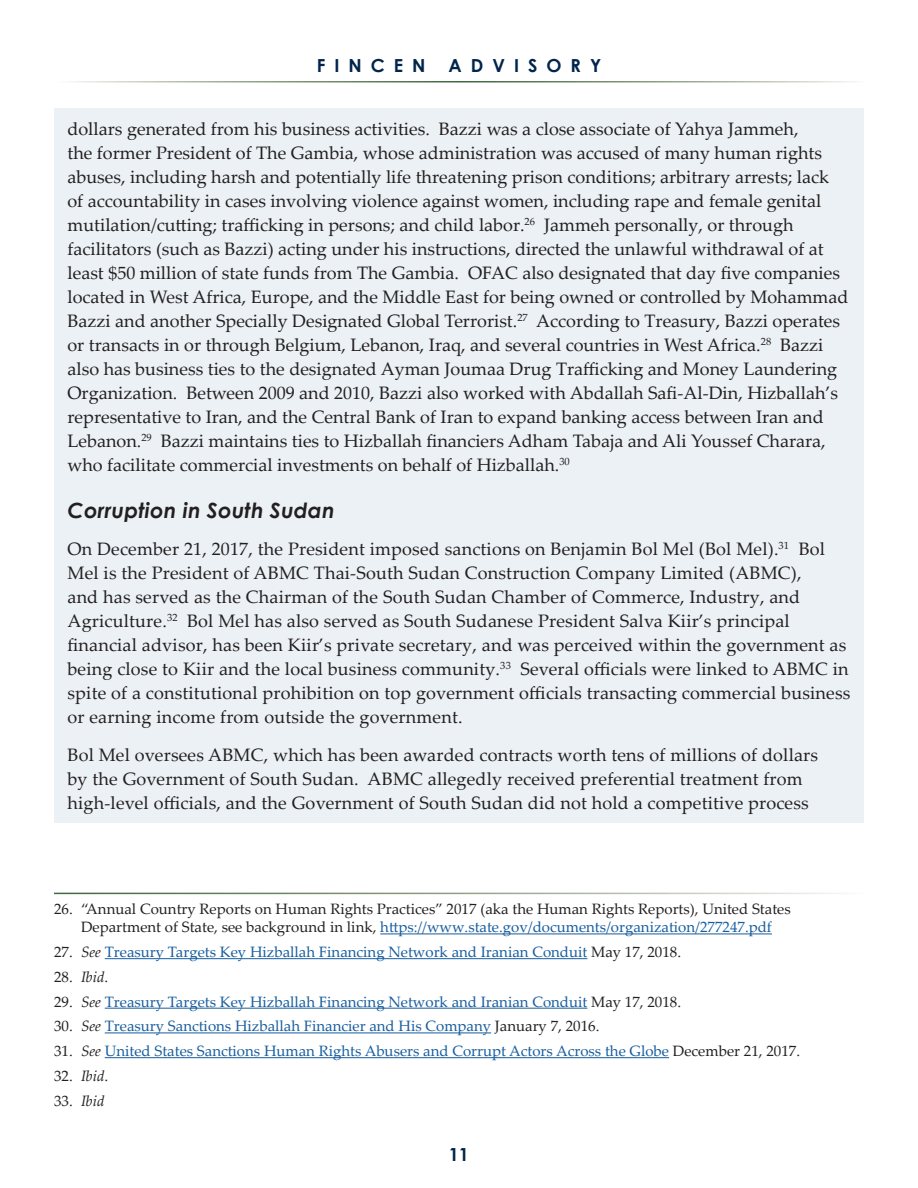
<style>
.page{position:relative;width:918px;height:1188px;background:#fff}
.page>*{position:absolute;margin:0;border:0;box-sizing:border-box;transform-origin:0 0}
.t1{font:italic 700 21px "Century Gothic";letter-spacing:.01em;color:#231f20}
.t2{font:18px/24px "Palatino Linotype";color:#231f20}
.t3{font:700 18px "Century Gothic";letter-spacing:.5em;color:#00254c}
.t4{font:15px "Palatino Linotype";color:#175d9e}
.t5{font:15px/18px "Palatino Linotype";color:#231f20;text-align:center}
.t6{font:italic 15px "Palatino Linotype";color:#231f20}
.s1{color:#175d9e}
.s2{color:#231f20}
.s3{font-style:italic;color:#231f20}
.s4{font-style:italic}
.s5{font-style:normal}
</style>
<div class="page">
<div style="left:54px;top:108px;width:810px;height:714px;background:#ebf1f4"></div>
<hr style="left:380px;top:933px;width:392px;height:1px;background:#175d9e">
<hr style="left:105px;top:958px;width:482px;height:1px;background:#175d9e">
<hr style="left:105px;top:1008px;width:482px;height:1px;background:#175d9e">
<hr style="left:105px;top:1032px;width:386px;height:1px;background:#175d9e">
<hr style="left:105px;top:1057px;width:564px;height:1px;background:#175d9e">
<p class="t3" style="left:317px;top:52px;width:110px">FINCEN</p>
<p class="t3" style="left:449px;top:52px;width:154px">ADVISORY</p>
<p class="t2" style="left:68px;top:116px;width:763px">dollars generated from his business activities. Bazzi was a close associate of Yahya Jammeh,<br>the former President of The Gambia, whose administration was accused of many human rights abuses, including harsh and potentially life threatening prison conditions; arbitrary arrests; lack of accountability in cases involving violence against women, including rape and female genital mutilation/cutting; trafficking in persons; and child labor.<sup>26</sup></p>
<p class="t2" style="left:67px;top:212px;width:783px;text-indent:477px">Jammeh personally, or through facilitators (such as Bazzi) acting under his instructions, directed the unlawful withdrawal of at least $50 million of state funds from The Gambia. OFAC also designated that day five companies located in West Africa, Europe, and the Middle East for being owned or controlled by Mohammad Bazzi and another Specially Designated Global Terrorist.<sup>27</sup></p>
<p class="t2" style="left:68px;top:308px;width:774px;text-indent:469px">According to Treasury, Bazzi operates or transacts in or through Belgium, Lebanon, Iraq, and several countries in West Africa.<sup>28</sup></p>
<p class="t2" style="left:68px;top:332px;width:772px;text-indent:713px">Bazzi also has business ties to the designated Ayman Joumaa Drug Trafficking and Money Laundering Organization. Between 2009 and 2010, Bazzi also worked with Abdallah Safi-Al-Din, Hizballah’s representative to Iran, and the Central Bank of Iran to expand banking access between Iran and Lebanon.<sup>29</sup></p>
<p class="t2" style="left:68px;top:428px;width:760px;text-indent:93px">Bazzi maintains ties to Hizballah financiers Adham Tabaja and Ali Youssef Charara, who facilitate commercial investments on behalf of Hizballah.<sup>30</sup></p>
<p class="t1" style="left:68px;top:494px;width:269px">Corruption in South Sudan</p>
<p class="t2" style="left:68px;top:537px;width:723px">On December 21, 2017, the President imposed sanctions on Benjamin Bol Mel (Bol Mel).<sup>31</sup></p>
<p class="t2" style="left:67px;top:537px;width:759px;text-indent:731px">Bol Mel is the President of ABMC Thai-South Sudan Construction Company Limited (ABMC), and has served as the Chairman of the South Sudan Chamber of Commerce, Industry, and Agriculture.<sup>32</sup></p>
<p class="t2" style="left:67px;top:609px;width:780px;text-indent:120px">Bol Mel has also served as South Sudanese President Salva Kiir’s principal financial advisor, has been Kiir’s private secretary, and was perceived within the government as being close to Kiir and the local business community.<sup>33</sup></p>
<p class="t2" style="left:68px;top:657px;width:785px;text-align:justify;text-indent:453px">Several officials were linked to ABMC in spite of a constitutional prohibition on top government officials transacting commercial business or earning income from outside the government.</p>
<p class="t2" style="left:68px;top:742px;width:752px">Bol Mel oversees ABMC, which has been awarded contracts worth tens of millions of dollars by the Government of South Sudan. ABMC allegedly received preferential treatment from high-level officials, and the Government of South Sudan did not hold a competitive process</p>
<p class="t5" style="left:54px;top:900px;width:738px">26. “Annual Country Reports on Human Rights Practices” 2017 (aka the Human Rights Reports), United States<br>Department of State, see background in link, <span class="s1">https://www.state.gov/documents/organization/277247.pdf</span></p>
<p class="t4" style="left:54px;top:941px;width:629px"><span class="s2">27.</span> <span class="s3">See</span> Treasury Targets Key Hizballah Financing Network and Iranian Conduit <span class="s2">May 17, 2018.</span></p>
<p class="t5" style="left:54px;top:967px;width:56px">28. <span class="s4">Ibid</span>.</p>
<p class="t4" style="left:54px;top:991px;width:629px"><span class="s2">29.</span> <span class="s3">See</span> Treasury Targets Key Hizballah Financing Network and Iranian Conduit <span class="s2">May 17, 2018.</span></p>
<p class="t4" style="left:54px;top:1016px;width:547px"><span class="s2">30.</span> <span class="s3">See</span> Treasury Sanctions Hizballah Financier and His Company <span class="s2">January 7, 2016.</span></p>
<p class="t4" style="left:54px;top:1040px;width:748px"><span class="s2">31.</span> <span class="s3">See</span> United States Sanctions Human Rights Abusers and Corrupt Actors Across the Globe <span class="s2">December 21, 2017.</span></p>
<p class="t5" style="left:54px;top:1066px;width:56px">32. <span class="s4">Ibid</span>.</p>
<p class="t6" style="left:54px;top:1090px;width:52px"><span class="s5">33.</span> Ibid</p>
<p class="t3" style="left:449px;top:1141px;width:22px">11</p>
</div>
